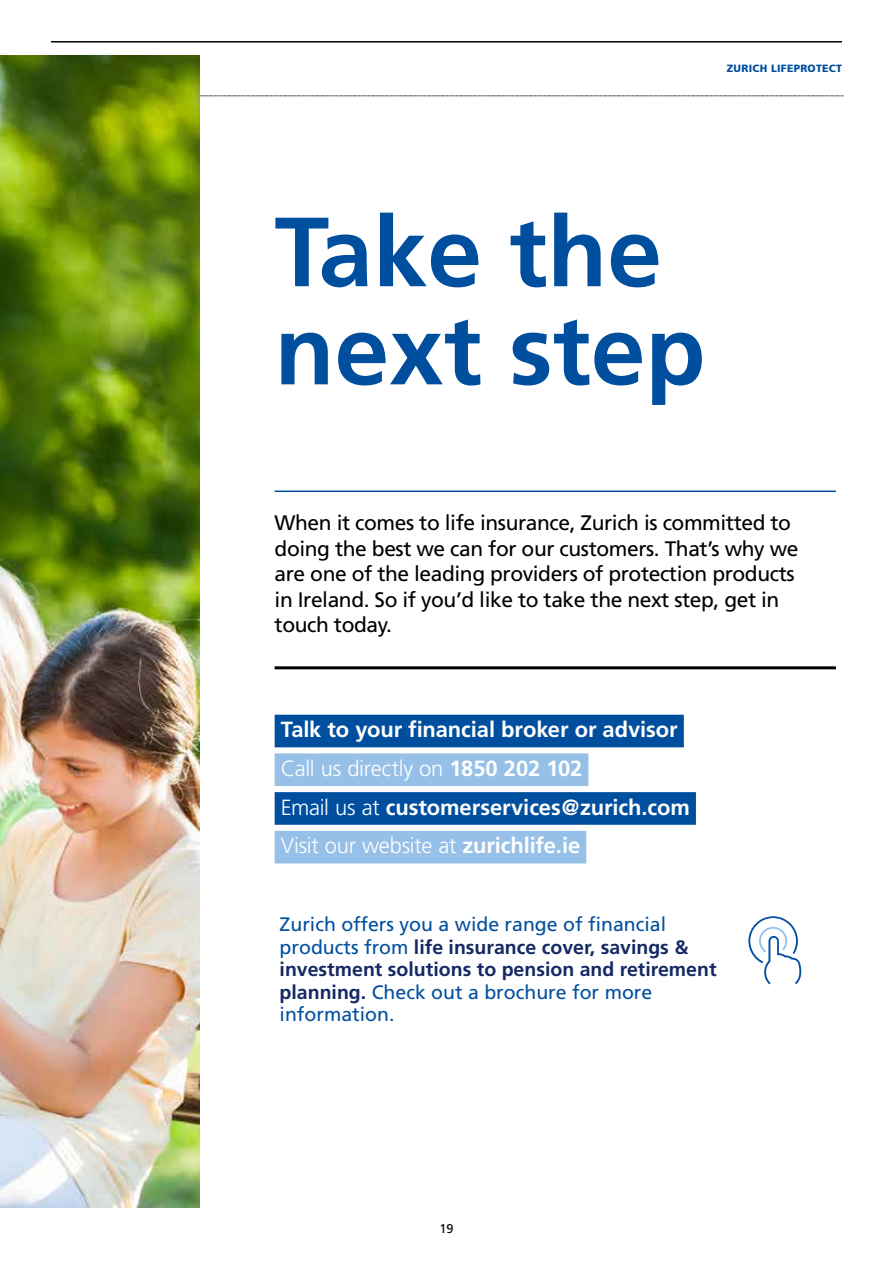
<style>
.page{position:relative;width:893px;height:1263px;background:#fff}
.page>*{position:absolute;margin:0;border:0;box-sizing:border-box;transform-origin:0 0}
.t1{font:700 98.1px/98.1px "Frutiger";color:#004f9f}
.t2{font:700 21.9px/38.7px "Frutiger";letter-spacing:-.005em;color:#fff}
.t3{font:21px/25.5px "Frutiger";letter-spacing:-.02em;color:#000}
.t4{font:19.5px/22.5px "Frutiger";color:#004f9f}
.t5{font:12.75px "Frutiger";color:#000}
.t6{font:900 10.5px "Frutiger";letter-spacing:.025em;color:#004f9f}
.s1{font-weight:300}
.s2{font-weight:700;color:#152964}
</style>
<div class="page">
<hr style="left:275px;top:490px;width:561px;height:2px;background:#004f9f">
<hr style="left:275px;top:666px;width:561px;height:3px;background:#000">
<div style="left:275px;top:715px;width:409px;height:32px;background:#004f9f"></div>
<div style="left:275px;top:753px;width:313px;height:33px;background:#96c0e8"></div>
<div style="left:275px;top:792px;width:421px;height:33px;background:#004f9f"></div>
<div style="left:275px;top:831px;width:311px;height:32px;background:#96c0e8"></div>
<hr style="left:51px;top:41px;width:791px;height:2px;background:#000">
<svg style="left:200px;top:96px;width:643px;height:1px"></svg>
<img style="left:0;top:55px;width:200px;height:1152px">
<svg style="left:748px;top:916px;width:53px;height:68px"></svg>
<p class="t6" style="left:727px;top:62px;width:117px">ZURICH LIFEPROTECT</p>
<h1 class="t1" style="left:275px;top:204px;width:432px">Take the next step</h1>
<p class="t3" style="left:275px;top:510px;width:525px">When it comes to life insurance, Zurich is committed to doing the best we can for our customers. That’s why we are one of the leading providers of protection products in Ireland. So if you’d like to take the next step, get in touch today.</p>
<p class="t2" style="left:281px;top:710px;width:411px">Talk to your financial broker or advisor <span class="s1">Call us directly on</span> 1850 202 102<br><span class="s1">Email us at</span> customerservices@zurich.com <span class="s1">Visit our website at</span> zurichlife.ie</p>
<p class="t4" style="left:280px;top:913px;width:439px">Zurich offers you a wide range of financial products from <span class="s2">life insurance cover, savings &amp; investment solutions to pension and retirement planning.</span> Check out a brochure for more information.</p>
<p class="t5" style="left:439px;top:1221px;width:16px">19</p>
</div>
